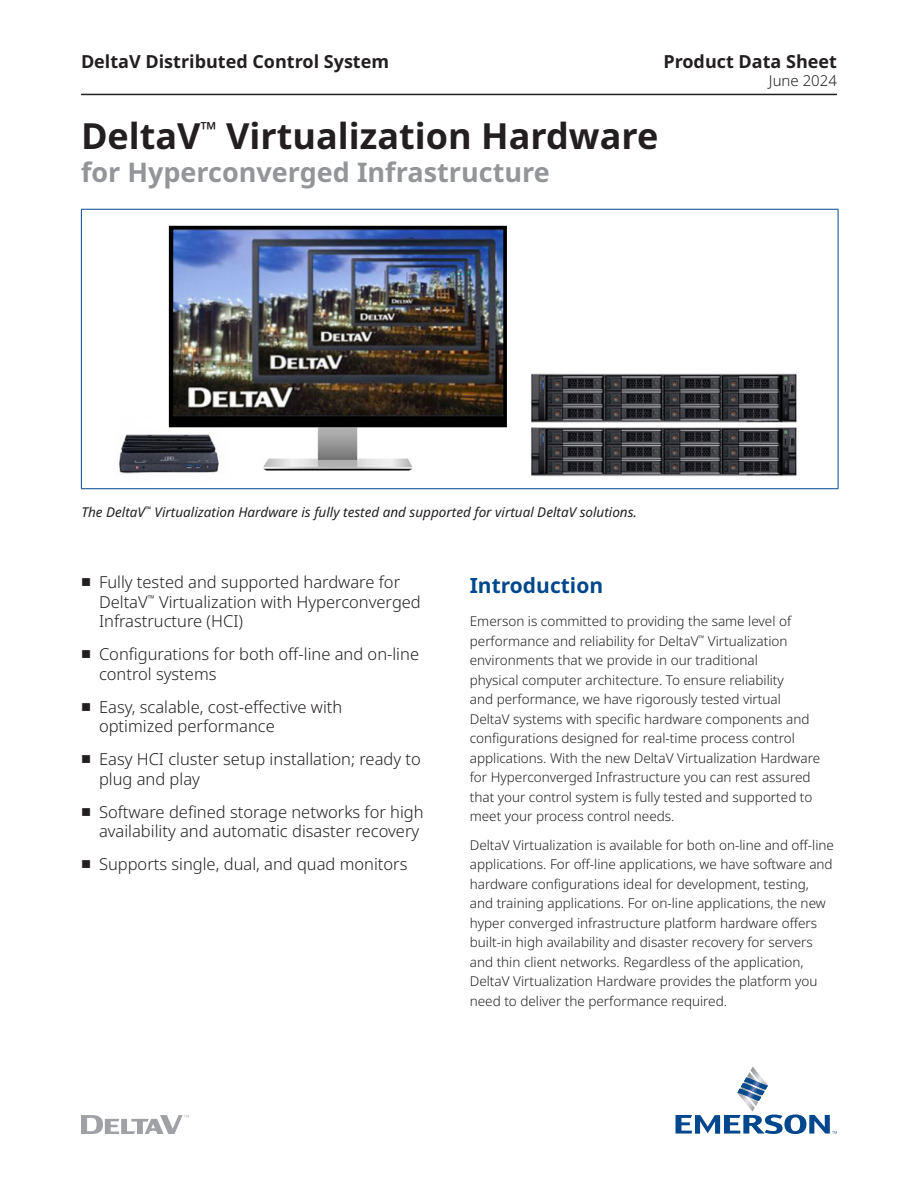
<style>
.page{position:relative;width:918px;height:1188px;background:#fff}
.page>*{position:absolute;margin:0;border:0;box-sizing:border-box;transform-origin:0 0}
.Document_Title_with_Subhead_-_Gray{font:700 36px "Noto Sans";color:#231f20}
.Subhead_-_Gray{font:700 27px "Noto Sans";color:#939598}
.Subhead_1{font:700 21px "Noto Sans";color:#01478d}
.t1{font:700 18px "Noto Sans";color:#231f20}
.t2{font:300 16.5px/19.5px "Noto Sans";color:#231f20}
.t3{font:300 15px "Noto Sans";color:#231f20}
.Body_Text{font:300 13.5px/19.5px "Noto Sans";color:#231f20}
.Image_Illustration_Caption{font:italic 13.5px "Noto Sans";color:#231f20}
</style>
<div class="page">
<hr style="left:81px;top:94px;width:756px;height:1px;background:#231f20">
<svg style="left:81px;top:1115px;width:108px;height:19px"></svg>
<svg style="left:676px;top:1066px;width:161px;height:68px"></svg>
<hr style="left:81px;top:209px;width:757px;height:1px;background:#01478d">
<hr style="left:81px;top:210px;width:1px;height:278px;background:#01478d">
<hr style="left:838px;top:210px;width:1px;height:278px;background:#01478d">
<hr style="left:81px;top:488px;width:757px;height:1px;background:#01478d">
<img style="left:119px;top:225px;width:678px;height:252px">
<h3 class="t1" style="left:81px;top:51px;width:310px">DeltaV Distributed Control System</h3>
<h3 class="t1" style="left:663px;top:51px;width:175px">Product Data Sheet</h3>
<p class="Document_Title_with_Subhead_-_Gray" style="left:81px;top:115px;width:579px">DeltaV<sup>™</sup> Virtualization Hardware</p>
<p class="Subhead_-_Gray" style="left:81px;top:157px;width:470px">for Hyperconverged Infrastructure</p>
<p class="t3" style="left:769px;top:72px;width:70px">June 2024</p>
<p class="Image_Illustration_Caption" style="left:81px;top:502px;width:557px">The DeltaV<sup>™</sup> Virtualization Hardware is fully tested and supported for virtual DeltaV solutions.</p>
<p class="t2" style="left:99px;top:573px;width:323px">Fully tested and supported hardware for<br>DeltaV<sup>™</sup> Virtualization with Hyperconverged<br>Infrastructure (HCI)</p>
<p class="t2" style="left:99px;top:645px;width:322px">Configurations for both off-line and on-line control systems</p>
<p class="t2" style="left:99px;top:697px;width:245px">Easy, scalable, cost-effective with optimized performance</p>
<p class="t2" style="left:99px;top:750px;width:323px">Easy HCI cluster setup installation; ready to plug and play</p>
<p class="t2" style="left:99px;top:802px;width:326px">Software defined storage networks for high availability and automatic disaster recovery</p>
<p class="t2" style="left:99px;top:855px;width:310px">Supports single, dual, and quad monitors</p>
<p class="Subhead_1" style="left:470px;top:574px;width:135px">Introduction</p>
<p class="Body_Text" style="left:470px;top:612px;width:352px">Emerson is committed to providing the same level of performance and reliability for DeltaV<sup>™</sup> Virtualization environments that we provide in our traditional<br>physical computer architecture. To ensure reliability<br>and performance, we have rigorously tested virtual DeltaV systems with specific hardware components and configurations designed for real-time process control applications. With the new DeltaV Virtualization Hardware for Hyperconverged Infrastructure you can rest assured that your control system is fully tested and supported to meet your process control needs.</p>
<p class="Body_Text" style="left:470px;top:835px;width:366px">DeltaV Virtualization is available for both on-line and off-line applications. For off-line applications, we have software and hardware configurations ideal for development, testing, and training applications. For on-line applications, the new hyper converged infrastructure platform hardware offers built-in high availability and disaster recovery for servers and thin client networks. Regardless of the application, DeltaV Virtualization Hardware provides the platform you need to deliver the performance required.</p>
</div>
